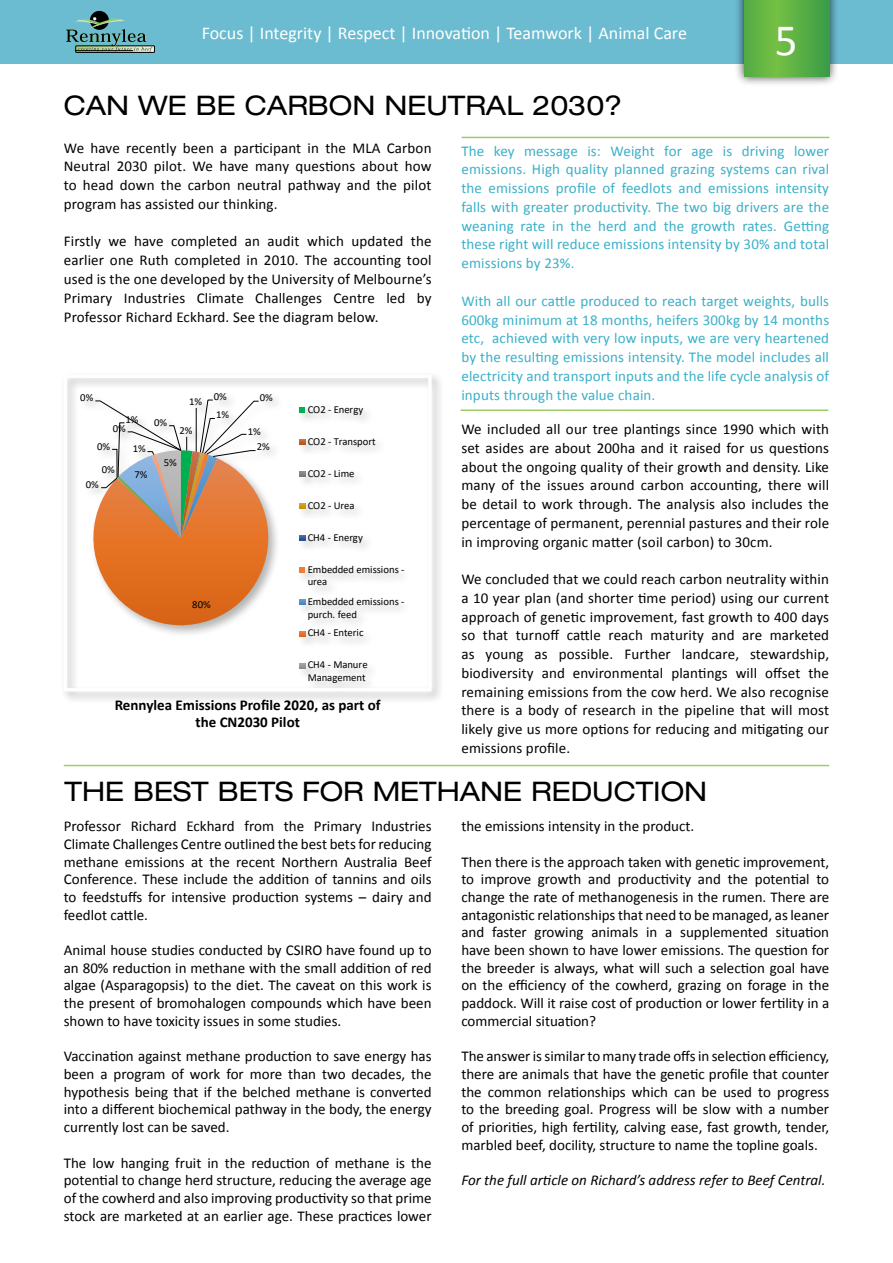
<style>
.page{position:relative;width:893px;height:1263px;background:#fff}
.page>*{position:absolute;margin:0;border:0;box-sizing:border-box;transform-origin:0 0}
.t1{font:45px "Calibri";color:#fff}
.t2{font:expanded 27px "Helvetica Neue LT";color:#000}
.t3{font:18px "Calibri";color:#fff}
.t4{font:15px/17.7px "Calibri";color:#000;text-align:justify}
.t5{font:15px/18.8px "Calibri";letter-spacing:.01em;color:#3ab0c8;text-align:justify}
.t6{font:italic 15px "Calibri";color:#000}
.t7{font:700 15px/16.5px "Calibri";color:#000;text-align:center}
.t8{font:10.65px/12.9px "Calibri";color:#000}
</style>
<div class="page">
<div style="left:0;top:0;width:893px;height:64px;background:#6cbcd1"></div>
<div style="left:734px;top:0;width:105px;height:86px;background:#000;opacity:.75"></div>
<svg style="left:744px;top:0;width:85px;height:77px"></svg>
<div style="left:76px;top:46px;width:79px;height:6px;border:1px solid #000"></div>
<div style="left:90px;top:11px;width:19px;height:19px;background:#000;border-radius:50%"></div>
<svg style="left:66px;top:16px;width:88px;height:36px"></svg>
<hr style="left:75px;top:50px;width:58px;height:1px;background:#000">
<div style="left:60px;top:371px;width:384px;height:333px;background:#000;opacity:.3"></div>
<svg style="left:81px;top:399px;width:199px;height:238px"></svg>
<svg style="left:299px;top:407px;width:6px;height:6px"></svg>
<svg style="left:299px;top:439px;width:6px;height:6px"></svg>
<svg style="left:299px;top:471px;width:6px;height:6px"></svg>
<svg style="left:299px;top:503px;width:6px;height:6px"></svg>
<svg style="left:299px;top:535px;width:6px;height:6px"></svg>
<svg style="left:299px;top:567px;width:6px;height:6px"></svg>
<svg style="left:299px;top:599px;width:6px;height:5px"></svg>
<svg style="left:299px;top:631px;width:6px;height:5px"></svg>
<svg style="left:299px;top:663px;width:6px;height:5px"></svg>
<div style="left:64px;top:375px;width:368px;height:316px;border:3px solid #fff"></div>
<hr style="left:462px;top:137px;width:367px;height:1px;background:#9bcd65">
<hr style="left:460px;top:409px;width:368px;height:2px;background:#9bcd65">
<hr style="left:64px;top:765px;width:765px;height:1px;background:#9bcd65">
<p class="t3" style="left:202px;top:22px;width:487px">Focus | Integrity | Respect | Innovation | Teamwork | Animal Care</p>
<h1 class="t1" style="left:775px;top:12px;width:24px">5</h1>
<h2 class="t2" style="left:64px;top:89px;width:560px">CAN WE BE CARBON NEUTRAL 2030?</h2>
<p class="t4" style="left:64px;top:138px;width:369px;line-height:18.8px">We have recently been a participant in the MLA Carbon Neutral 2030 pilot. We have many questions about how to head down the carbon neutral pathway and the pilot program has assisted our thinking.</p>
<p class="t4" style="left:64px;top:231px;width:369px;line-height:18.8px">Firstly we have completed an audit which updated the earlier one Ruth completed in 2010. The accounting tool used is the one developed by the University of Melbourne’s Primary Industries Climate Challenges Centre led by Professor Richard Eckhard. See the diagram below.</p>
<p class="t8" style="left:189px;top:395px;width:15px">1%</p>
<p class="t8" style="left:214px;top:387px;width:17px;line-height:18.3px">0%<br>1%</p>
<p class="t8" style="left:260px;top:391px;width:15px">0%</p>
<p class="t8" style="left:257px;top:423px;width:15px;line-height:15.8px;text-indent:-9px">1%<br>2%</p>
<p class="t8" style="left:80px;top:391px;width:15px">0%</p>
<p class="t8" style="left:308px;top:403px;width:57px">CO2 - Energy</p>
<p class="t8" style="left:308px;top:434px;width:70px">CO2 - Transport</p>
<p class="t8" style="left:308px;top:466px;width:48px">CO2 - Lime</p>
<p class="t8" style="left:308px;top:498px;width:48px">CO2 - Urea</p>
<p class="t8" style="left:308px;top:530px;width:57px">CH4 - Energy</p>
<p class="t8" style="left:308px;top:562px;width:98px">Embedded emissions - urea</p>
<p class="t8" style="left:308px;top:594px;width:98px">Embedded emissions - purch. feed</p>
<p class="t8" style="left:308px;top:626px;width:57px">CH4 - Enteric</p>
<p class="t8" style="left:308px;top:658px;width:61px">CH4 - Manure<br>Management</p>
<p class="t7" style="left:115px;top:696px;width:267px">Rennylea Emissions Profile 2020, as part of the CN2030 Pilot</p>
<p class="t8" style="left:126px;top:412px;width:15px">1%</p>
<p class="t8" style="left:154px;top:415px;width:15px">0%</p>
<p class="t8" style="left:113px;top:422px;width:15px">0%</p>
<p class="t8" style="left:180px;top:423px;width:15px">2%</p>
<p class="t8" style="left:97px;top:439px;width:15px">0%</p>
<p class="t8" style="left:133px;top:442px;width:15px">1%</p>
<p class="t8" style="left:164px;top:456px;width:15px">5%</p>
<p class="t8" style="left:102px;top:463px;width:15px">0%</p>
<p class="t8" style="left:134px;top:468px;width:15px">7%</p>
<p class="t8" style="left:86px;top:477px;width:15px">0%</p>
<p class="t8" style="left:192px;top:597px;width:20px">80%</p>
<p class="t5" style="left:461px;top:141px;width:369px">The key message is: Weight for age is driving lower emissions. High quality planned grazing systems can rival the emissions profile of feedlots and emissions intensity falls with greater productivity. The two big drivers are the weaning rate in the herd and the growth rates. Getting these right will reduce emissions intensity by 30% and total emissions by 23%.</p>
<p class="t5" style="left:461px;top:291px;width:369px">With all our cattle produced to reach target weights, bulls 600kg minimum at 18 months, heifers 300kg by 14 months etc, achieved with very low inputs, we are very heartened by the resulting emissions intensity. The model includes all electricity and transport inputs and the life cycle analysis of inputs through the value chain.</p>
<p class="t4" style="left:461px;top:419px;width:369px;line-height:18.8px">We included all our tree plantings since 1990 which with set asides are about 200ha and it raised for us questions about the ongoing quality of their growth and density. Like many of the issues around carbon accounting, there will be detail to work through. The analysis also includes the percentage of permanent, perennial pastures and their role in improving organic matter (soil carbon) to 30cm.</p>
<p class="t4" style="left:461px;top:569px;width:369px;line-height:18.8px">We concluded that we could reach carbon neutrality within a 10 year plan (and shorter time period) using our current approach of genetic improvement, fast growth to 400 days so that turnoff cattle reach maturity and are marketed as young as possible. Further landcare, stewardship, biodiversity and environmental plantings will offset the remaining emissions from the cow herd. We also recognise there is a body of research in the pipeline that will most likely give us more options for reducing and mitigating our emissions profile.</p>
<h2 class="t2" style="left:65px;top:774px;width:644px">THE BEST BETS FOR METHANE REDUCTION</h2>
<p class="t4" style="left:64px;top:817px;width:369px">Professor Richard Eckhard from the Primary Industries Climate Challenges Centre outlined the best bets for reducing methane emissions at the recent Northern Australia Beef Conference. These include the addition of tannins and oils to feedstuffs for intensive production systems – dairy and feedlot cattle.</p>
<p class="t4" style="left:64px;top:940px;width:369px">Animal house studies conducted by CSIRO have found up to an 80% reduction in methane with the small addition of red algae (Asparagopsis) to the diet. The caveat on this work is the present of bromohalogen compounds which have been shown to have toxicity issues in some studies.</p>
<p class="t4" style="left:64px;top:1047px;width:369px">Vaccination against methane production to save energy has been a program of work for more than two decades, the hypothesis being that if the belched methane is converted into a different biochemical pathway in the body, the energy currently lost can be saved.</p>
<p class="t4" style="left:64px;top:1153px;width:369px">The low hanging fruit in the reduction of methane is the potential to change herd structure, reducing the average age of the cowherd and also improving productivity so that prime stock are marketed at an earlier age. These practices lower</p>
<p class="t4" style="left:461px;top:817px;width:234px">the emissions intensity in the product.</p>
<p class="t4" style="left:461px;top:852px;width:369px">Then there is the approach taken with genetic improvement, to improve growth and productivity and the potential to change the rate of methanogenesis in the rumen. There are antagonistic relationships that need to be managed, as leaner and faster growing animals in a supplemented situation have been shown to have lower emissions. The question for the breeder is always, what will such a selection goal have on the efficiency of the cowherd, grazing on forage in the paddock. Will it raise cost of production or lower fertility in a commercial situation?</p>
<p class="t4" style="left:461px;top:1047px;width:369px">The answer is similar to many trade offs in selection efficiency, there are animals that have the genetic profile that counter the common relationships which can be used to progress to the breeding goal. Progress will be slow with a number of priorities, high fertility, calving ease, fast growth, tender, marbled beef, docility, structure to name the topline goals.</p>
<p class="t6" style="left:461px;top:1171px;width:366px">For the full article on Richard’s address refer to Beef Central.</p>
</div>
